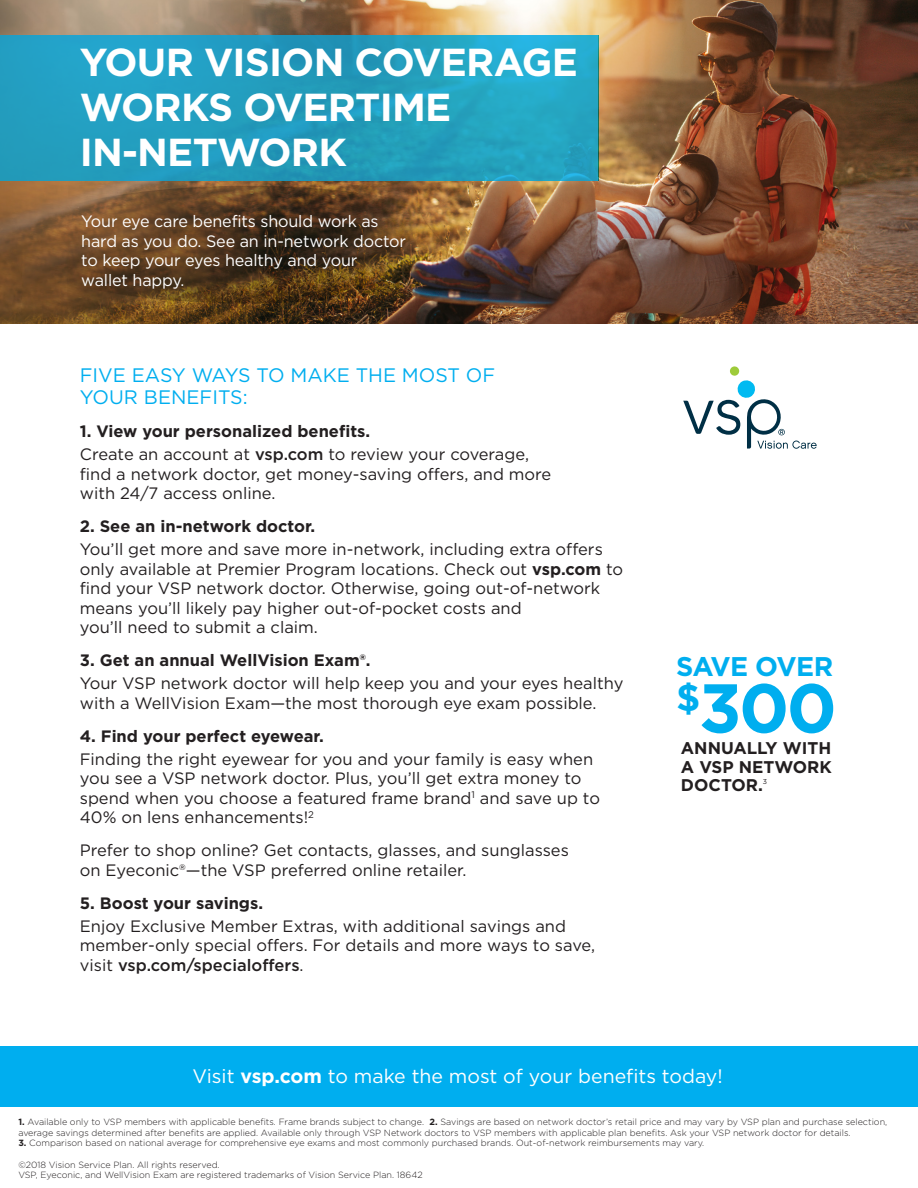
<style>
.page{position:relative;width:918px;height:1188px;background:#fff}
.page>*{position:absolute;margin:0;border:0;box-sizing:border-box;transform-origin:0 0}
.t1{font:700 69px "Gotham";color:#00aeef}
.Intro{font:700 39px/45px "Gotham";letter-spacing:-.02em;color:#fff}
.t2{font:700 27px "Gotham";letter-spacing:-.03em;color:#00aeef}
.Headline{font:19.5px "Gotham";color:#fff}
.Headline-2{font:19.5px/22.5px "Gotham";color:#00aeef}
.t3{font:700 16.95px/18.1px "Gotham";color:#231f20;text-align:justify}
.Headline-3{font:16.5px/19.5px "Gotham";color:#231f20}
.Headline-4{font:700 16.5px "Gotham";color:#231f20}
.Copy_Intro{font:16.5px/19.5px "Gotham";letter-spacing:-.01em;color:#fff}
.t4{font:300 9px/10.5px "Gotham";color:#231f20}
.t5{font:7.05px "Gotham";color:#231f20}
.s1{font-weight:500}
.s2{font-weight:700}
</style>
<div class="page">
<img style="left:0;top:0;width:918px;height:324px">
<div style="left:0;top:1047px;width:918px;height:60px;background:#00aeef"></div>
<svg style="left:0;top:36px;width:598px;height:145px;background:#239fc0"></svg>
<svg style="left:730px;top:366px;width:10px;height:10px"></svg>
<svg style="left:683px;top:380px;width:134px;height:68px"></svg>
<svg style="left:10px;top:186px;width:473px;height:117px;background:#604223"></svg>
<p class="Intro" style="left:80px;top:39px;width:500px">YOUR VISION COVERAGE<br>WORKS OVERTIME<br>IN-NETWORK</p>
<p class="Copy_Intro" style="left:81px;top:212px;width:326px">Your eye care benefits should work as hard as you do. See an in-network doctor to keep your eyes healthy and your wallet happy.</p>
<p class="Headline-2" style="left:80px;top:363px;width:417px">FIVE EASY WAYS TO MAKE THE MOST OF<br>YOUR BENEFITS:</p>
<p class="Headline-4" style="left:80px;top:420px;width:292px">1. View your personalized benefits.</p>
<p class="Headline-3" style="left:80px;top:444px;width:473px">Create an account at <span class="s1">vsp.com</span> to review your coverage, find a network doctor, get money-saving offers, and more with 24/7 access online.</p>
<p class="Headline-4" style="left:80px;top:515px;width:237px">2. See an in-network doctor.</p>
<p class="Headline-3" style="left:80px;top:539px;width:545px">You’ll get more and save more in-network, including extra offers only available at Premier Program locations. Check out <span class="s2">vsp.com</span> to find your VSP network doctor. Otherwise, going out-of-network means you’ll likely pay higher out-of-pocket costs and<br>you’ll need to submit a claim.</p>
<p class="Headline-4" style="left:80px;top:649px;width:292px">3. Get an annual WellVision Exam®.</p>
<p class="Headline-3" style="left:80px;top:673px;width:545px">Your VSP network doctor will help keep you and your eyes healthy with a WellVision Exam—the most thorough eye exam possible.</p>
<p class="Headline-4" style="left:80px;top:725px;width:245px">4. Find your perfect eyewear.</p>
<p class="Headline-3" style="left:80px;top:749px;width:522px">Finding the right eyewear for you and your family is easy when you see a VSP network doctor. Plus, you’ll get extra money to spend when you choose a featured frame brand<sup>1</sup> and save up to 40% on lens enhancements!<sup>2</sup></p>
<p class="Headline-3" style="left:80px;top:840px;width:491px">Prefer to shop online? Get contacts, glasses, and sunglasses on Eyeconic®—the VSP preferred online retailer.</p>
<p class="Headline-4" style="left:80px;top:892px;width:185px">5. Boost your savings.</p>
<p class="Headline-3" style="left:80px;top:916px;width:517px">Enjoy Exclusive Member Extras, with additional savings and member-only special offers. For details and more ways to save, visit <span class="s1">vsp.com/specialoffers</span>.</p>
<p class="t2" style="left:676px;top:648px;width:159px">SAVE OVER</p>
<p class="t1" style="left:676px;top:662px;width:162px"><sup>$</sup>300</p>
<p class="t3" style="left:681px;top:739px;width:152px">ANNUALLY WITH A VSP NETWORK DOCTOR.</p>
<p class="t5" style="left:763px;top:777px;width:6px">3</p>
<p class="Headline" style="left:193px;top:1064px;width:532px">Visit <span class="s2">vsp.com</span> to make the most of your benefits today!</p>
<p class="t4" style="left:18px;top:1117px;width:870px"><span class="s2">1.</span> Available only to VSP members with applicable benefits. Frame brands subject to change. <span class="s2">2.</span> Savings are based on network doctor’s retail price and may vary by VSP plan and purchase selection, average savings determined after benefits are applied. Available only through VSP Network doctors to VSP members with applicable plan benefits. Ask your VSP network doctor for details.</p>
<p class="t4" style="left:18px;top:1138px;width:688px"><span class="s2">3.</span> Comparison based on national average for comprehensive eye exams and most commonly purchased brands. Out-of-network reimbursements may vary.</p>
<p class="t4" style="left:18px;top:1159px;width:406px">©2018 Vision Service Plan. All rights reserved.<br>VSP, Eyeconic, and WellVision Exam are registered trademarks of Vision Service Plan. 18642</p>
</div>
